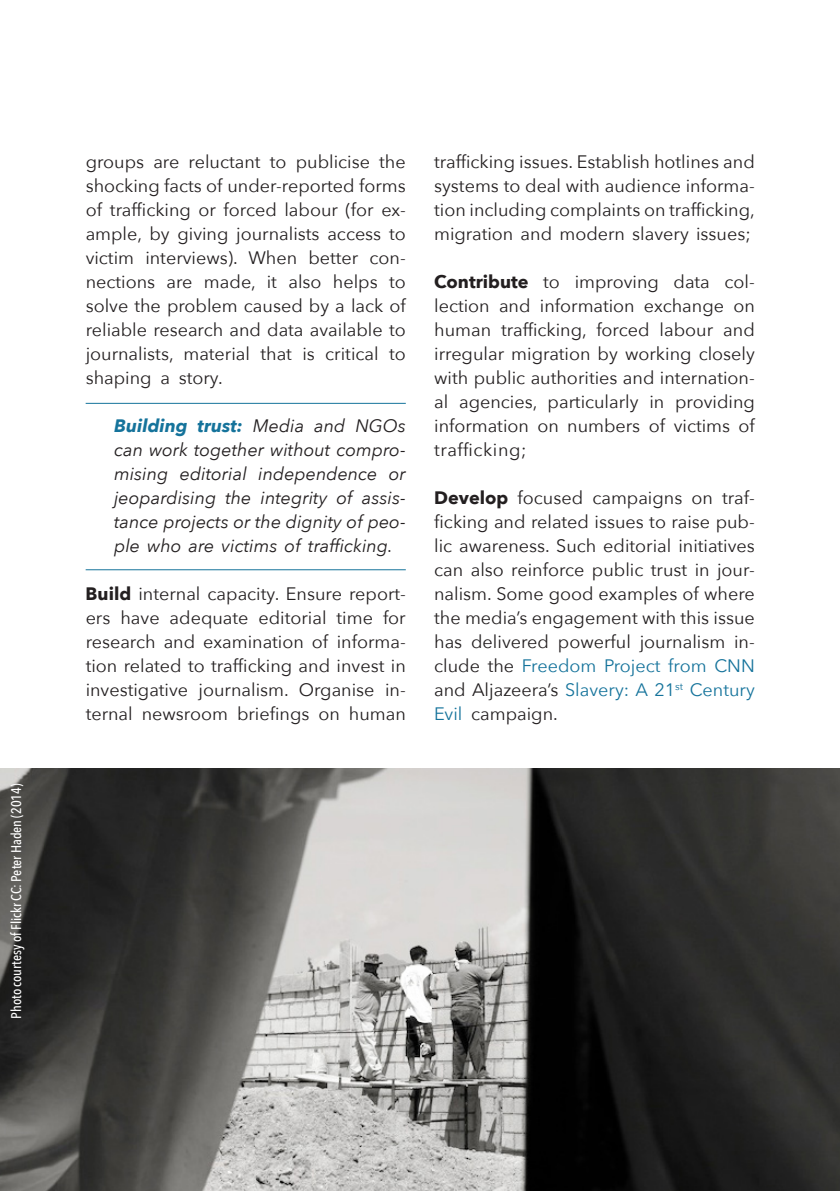
<style>
.page{position:relative;width:840px;height:1191px;background:#fff}
.page>*{position:absolute;margin:0;border:0;box-sizing:border-box;transform-origin:0 0}
.t1{font:18px/24px "Avenir Next";color:#231f20;text-align:justify}
.t2{font:italic 18px/24px "Avenir Next";color:#231f20;text-align:justify}
.t3{font:500 14px "Avenir Next Condensed";color:#fff}
.s1{font-weight:700;color:#15739b}
.s2{font-weight:700}
.s3{color:#15739b}
</style>
<div class="page">
<hr style="left:86px;top:403px;width:319px;height:1px;background:#15739b">
<hr style="left:86px;top:569px;width:319px;height:1px;background:#15739b">
<img style="left:0;top:768px;width:839px;height:423px">
<p class="t3" style="left:10px;top:1018px;width:236px;rotate:-90deg">Photo courtesy of Flickr CC: Peter Haden (2014)</p>
<p class="t1" style="left:86px;top:150px;width:321px">groups are reluctant to publicise the shocking facts of under-reported forms of trafficking or forced labour (for ex&shy;ample, by giving journalists access to victim interviews). When better con&shy;nections are made, it also helps to solve the problem caused by a lack of reliable research and data available to journalists, material that is critical to shaping a story.</p>
<p class="t2" style="left:114px;top:413px;width:293px"><span class="s1">Building trust:</span> Media and NGOs can work together without compro&shy;mising editorial independence or jeopardising the integrity of assis&shy;tance projects or the dignity of peo&shy;ple who are victims of trafficking.</p>
<p class="t1" style="left:86px;top:582px;width:321px"><span class="s2">Build</span> internal capacity. Ensure report&shy;ers have adequate editorial time for research and examination of informa&shy;tion related to trafficking and invest in investigative journalism. Organise in&shy;ternal newsroom briefings on human</p>
<p class="t1" style="left:434px;top:149px;width:322px">trafficking issues. Establish hotlines and systems to deal with audience informa&shy;tion including complaints on trafficking, migration and modern slavery issues;</p>
<p class="t1" style="left:434px;top:270px;width:322px"><span class="s2">Contribute</span> to improving data col&shy;lection and information exchange on human trafficking, forced labour and irregular migration by working closely with public authorities and internation&shy;al agencies, particularly in providing information on numbers of victims of trafficking;</p>
<p class="t1" style="left:434px;top:486px;width:322px"><span class="s2">Develop</span> focused campaigns on traf&shy;ficking and related issues to raise pub&shy;lic awareness. Such editorial initiatives can also reinforce public trust in jour&shy;nalism. Some good examples of where the media’s engagement with this issue has delivered powerful journalism in&shy;clude the <span class="s3">Freedom Project from CNN </span>and Aljazeera’s <span class="s3">Slavery: A 21</span><sup>st</sup> <span class="s3">Century Evil</span> campaign.</p>
</div>
